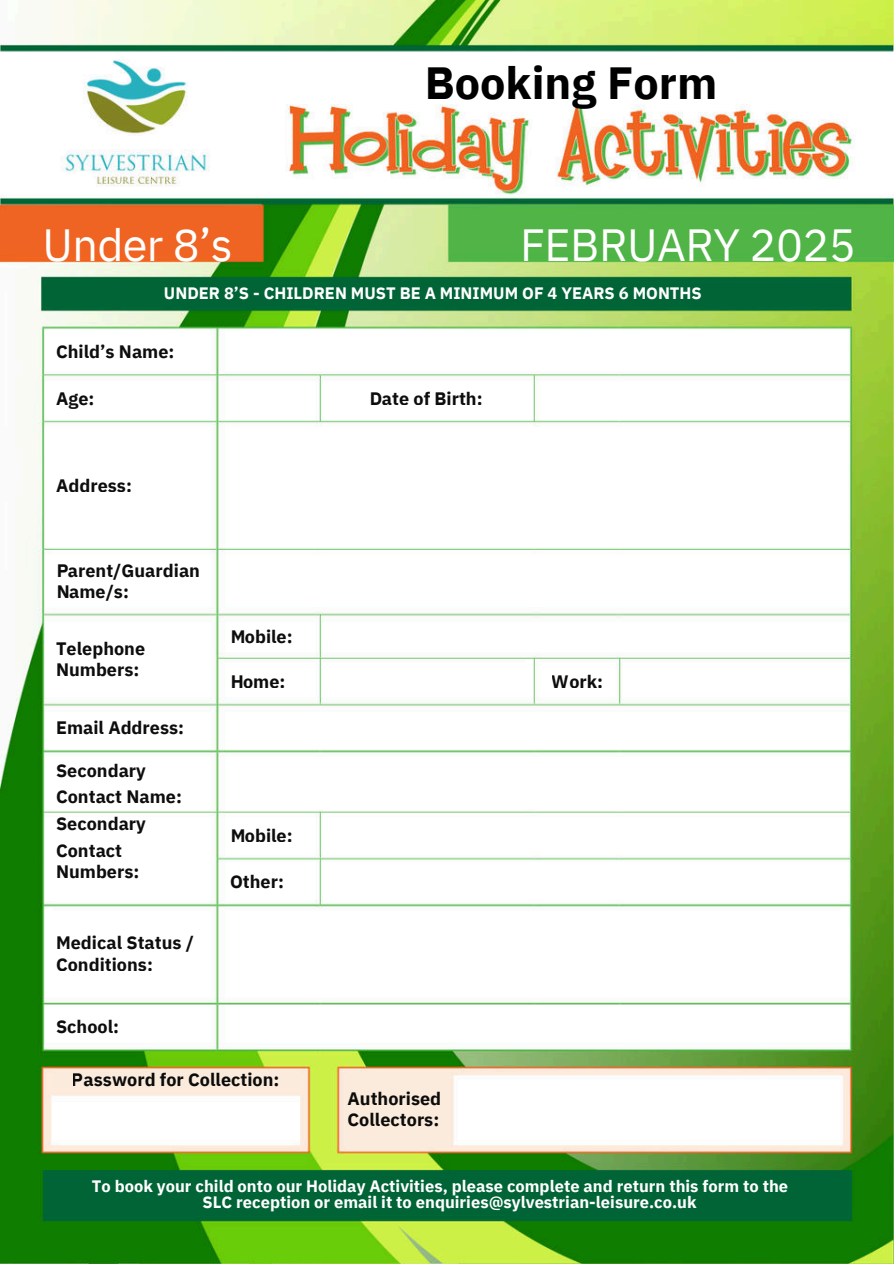
<style>
.page{position:relative;width:894px;height:1264px;background:#fff}
.page>*{position:absolute;margin:0;border:0;box-sizing:border-box;transform-origin:0 0}
.t1{font:45px "IBM Plex Sans";letter-spacing:-.015em;color:#fff}
.t2{font:700 45px "IBM Plex Sans";color:#000}
.t3{font:700 18px/21.3px "IBM Plex Sans";color:#000}
.t4{font:700 16.5px/16.5px "IBM Plex Sans";color:#fff}
</style>
<div class="page">
<img style="left:0;top:0;width:893px;height:1263px">
<h1 class="t2" style="left:424px;top:48px;width:294px">Booking Form</h1>
<h1 class="t1" style="left:43px;top:210px;width:192px">Under 8’s</h1>
<h1 class="t1" style="left:520px;top:210px;width:337px">FEBRUARY 2025</h1>
<p class="t4" style="left:164px;top:284px;width:539px">UNDER 8’S - CHILDREN MUST BE A MINIMUM OF 4 YEARS 6 MONTHS</p>
<p class="t3" style="left:56px;top:339px;width:120px">Child’s Name:</p>
<p class="t3" style="left:56px;top:386px;width:40px">Age:</p>
<p class="t3" style="left:56px;top:473px;width:77px">Address:</p>
<p class="t3" style="left:56px;top:558px;width:145px">Parent/Guardian<br>Name/s:</p>
<p class="t3" style="left:56px;top:636px;width:91px">Telephone<br>Numbers:</p>
<p class="t3" style="left:56px;top:715px;width:130px">Email Address:</p>
<p class="t3" style="left:56px;top:755px;width:127px;line-height:26.7px">Secondary<br>Contact Name:<br>Secondary<br>Contact</p>
<p class="t3" style="left:56px;top:859px;width:85px">Numbers:</p>
<p class="t3" style="left:56px;top:930px;width:140px">Medical Status /<br>Conditions:</p>
<p class="t3" style="left:230px;top:624px;width:64px">Mobile:</p>
<p class="t3" style="left:230px;top:669px;width:57px">Home:</p>
<p class="t3" style="left:230px;top:823px;width:64px">Mobile:</p>
<p class="t3" style="left:230px;top:869px;width:55px">Other:</p>
<p class="t3" style="left:56px;top:1014px;width:65px">School:</p>
<p class="t3" style="left:72px;top:1067px;width:209px">Password for Collection:</p>
<p class="t3" style="left:369px;top:386px;width:115px">Date of Birth:</p>
<p class="t3" style="left:347px;top:1086px;width:95px">Authorised<br>Collectors:</p>
<p class="t3" style="left:551px;top:669px;width:53px">Work:</p>
<p class="t4" style="left:202px;top:1176px;width:587px;text-indent:-110px">To book your child onto our Holiday Activities, please complete and return this form to the<br>SLC reception or email it to enquiries@sylvestrian-leisure.co.uk</p>
</div>
